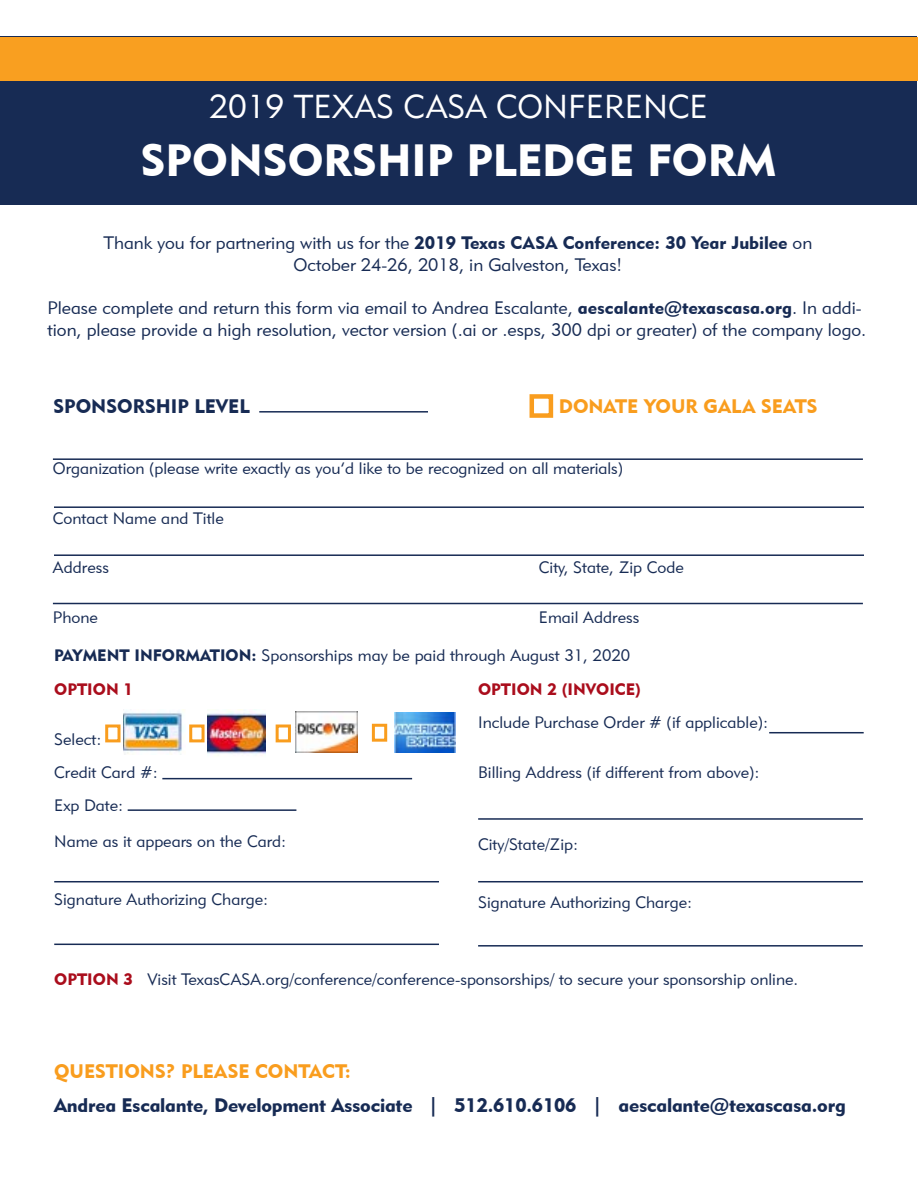
<style>
.page{position:relative;width:918px;height:1188px;background:#fff}
.page>*{position:absolute;margin:0;border:0;box-sizing:border-box;transform-origin:0 0}
.t1{font:45px "Geometric 415 BT Black A";color:#fff}
.t2{font:33px "Geometric 415 BT Lite A";color:#fff}
.t3{font:19.5px "Geometric 415 BT Black A";letter-spacing:-.01em;color:#172b54}
.t4{font:19.5px "Geometric 415 BT Black A";color:#f99d1e}
.t5{font:18px/21.6px "Geometric 415 BT Lite A";color:#172b54}
.t6{font:18px "Geometric 415 BT Black A";color:#172b54}
.t7{font:16.5px/33px "Geometric 415 BT Lite A";color:#172b54}
.t8{font:16.5px "Geometric 415 BT Black A";color:#aa0d1c}
.s1{font-family:"Geometric 415 BT Lite A"}
.s2{font-family:"Geometric 415 BT Black A"}
.s3{font-family:"Geometric 415 BT Black A";color:#aa0d1c}
</style>
<div class="page">
<div style="left:0;top:37px;width:917px;height:168px;background:#172b54"></div>
<hr style="left:53px;top:458px;width:810px;height:2px;background:#172b54">
<hr style="left:54px;top:506px;width:810px;height:2px;background:#172b54">
<hr style="left:54px;top:554px;width:810px;height:2px;background:#172b54">
<hr style="left:53px;top:603px;width:810px;height:1px;background:#172b54">
<hr style="left:259px;top:411px;width:169px;height:2px;background:#172b54">
<hr style="left:162px;top:778px;width:250px;height:1px;background:#172b54">
<hr style="left:128px;top:809px;width:168px;height:2px;background:#172b54">
<hr style="left:769px;top:732px;width:95px;height:1px;background:#172b54">
<hr style="left:478px;top:818px;width:385px;height:2px;background:#172b54">
<hr style="left:478px;top:945px;width:385px;height:2px;background:#172b54">
<hr style="left:54px;top:944px;width:385px;height:1px;background:#172b54">
<hr style="left:478px;top:881px;width:385px;height:1px;background:#172b54">
<hr style="left:54px;top:881px;width:385px;height:1px;background:#172b54">
<img style="left:124px;top:710px;width:60px;height:45px">
<img style="left:208px;top:710px;width:58px;height:46px">
<img style="left:295px;top:712px;width:62px;height:40px">
<img style="left:394px;top:713px;width:62px;height:39px">
<div style="left:105px;top:725px;width:16px;height:17px;border:3px solid #f99d1e"></div>
<div style="left:189px;top:725px;width:16px;height:17px;border:3px solid #f99d1e"></div>
<div style="left:276px;top:725px;width:15px;height:17px;border:3px solid #f99d1e"></div>
<div style="left:372px;top:724px;width:15px;height:18px;border:3px solid #f99d1e"></div>
<div style="left:530px;top:394px;width:23px;height:24px;border:4px solid #f99d1e"></div>
<div style="left:0;top:38px;width:918px;height:43px;background:#f99f20"></div>
<h2 class="t2" style="left:209px;top:86px;width:500px">2019 TEXAS CASA CONFERENCE</h2>
<h1 class="t1" style="left:141px;top:133px;width:637px">SPONSORSHIP PLEDGE FORM</h1>
<p class="t6" style="left:104px;top:232px;width:710px"><span class="s1">Thank you for partnering with us for the</span> 2019 Texas CASA Conference: 30 Year Jubilee <span class="s1">on</span></p>
<p class="t5" style="left:294px;top:253px;width:330px">October 24-26, 2018, in Galveston, Texas!</p>
<p class="t5" style="left:48px;top:297px;width:820px">Please complete and return this form via email to Andrea Escalante, <span class="s2">aescalante@texascasa.org</span>. In addi&shy;tion, please provide a high resolution, vector version (.ai or .esps, 300 dpi or greater) of the company logo.</p>
<p class="t3" style="left:54px;top:394px;width:198px">SPONSORSHIP LEVEL</p>
<p class="t4" style="left:559px;top:394px;width:260px">DONATE YOUR GALA SEATS</p>
<p class="t7" style="left:53px;top:452px;width:572px">Organization (please write exactly as you’d like to be recognized on all materials)</p>
<p class="t7" style="left:53px;top:501px;width:172px">Contact Name and Title</p>
<p class="t7" style="left:53px;top:551px;width:58px">Address</p>
<p class="t7" style="left:539px;top:551px;width:146px">City, State, Zip Code</p>
<p class="t7" style="left:53px;top:600px;width:46px">Phone</p>
<p class="t7" style="left:539px;top:600px;width:102px">Email Address</p>
<p class="t7" style="left:54px;top:639px;width:578px"><span class="s2">PAYMENT INFORMATION:</span> Sponsorships may be paid through August 31, 2020</p>
<p class="t8" style="left:54px;top:679px;width:80px">OPTION 1</p>
<p class="t7" style="left:54px;top:722px;width:105px">Select:<br>Credit Card #:<br>Exp Date:</p>
<p class="t7" style="left:54px;top:824px;width:234px">Name as it appears on the Card:</p>
<p class="t8" style="left:478px;top:679px;width:164px">OPTION 2 (INVOICE)</p>
<p class="t7" style="left:478px;top:706px;width:292px">Include Purchase Order # (if applicable):</p>
<p class="t7" style="left:478px;top:755px;width:283px">Billing Address (if different from above):</p>
<p class="t7" style="left:478px;top:827px;width:102px">City/State/Zip:</p>
<p class="t7" style="left:54px;top:883px;width:216px">Signature Authorizing Charge:</p>
<p class="t7" style="left:478px;top:886px;width:216px">Signature Authorizing Charge:</p>
<p class="t7" style="left:54px;top:962px;width:746px"><span class="s3">OPTION 3</span> Visit TexasCASA.org/conference/conference-sponsorships/ to secure your sponsorship online.</p>
<p class="t4" style="left:54px;top:1059px;width:298px">QUESTIONS? PLEASE CONTACT:</p>
<p class="t3" style="left:54px;top:1093px;width:793px">Andrea Escalante, Development Associate | 512.610.6106 | aescalante@texascasa.org</p>
</div>
